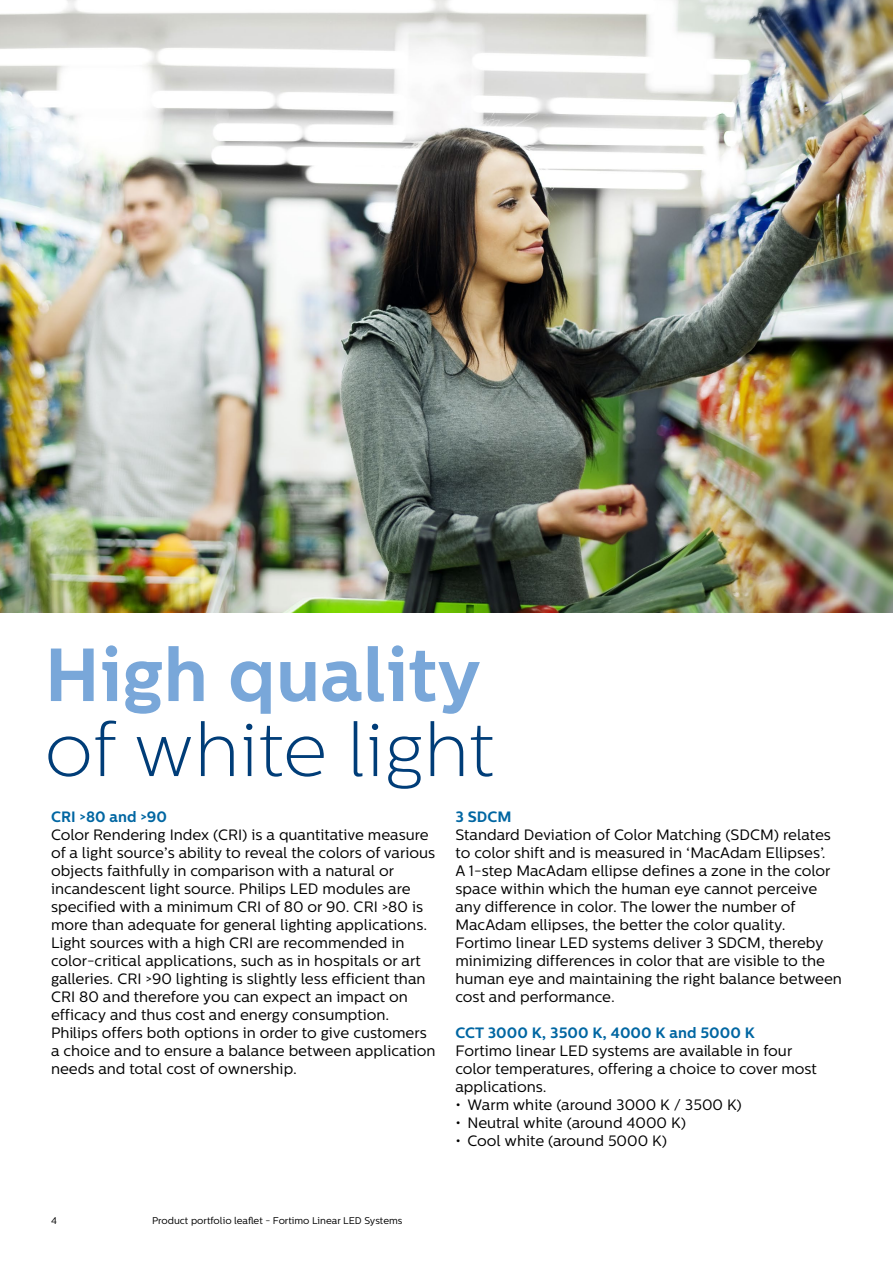
<style>
.page{position:relative;width:893px;height:1263px;background:#fff}
.page>*{position:absolute;margin:0;border:0;box-sizing:border-box;transform-origin:0 0}
.t1{font:200 75px "Centrale Sans";color:#003d78}
.t2{font:700 75px "Centrale Sans";color:#79a7d9}
.t3{font:15px/18px "Centrale Sans";color:#000}
.t4{font:700 15px "Centrale Sans";color:#0066a2}
.t5{font:9.75px "Centrale Sans";color:#000}
</style>
<div class="page">
<img style="left:0;top:0;width:893px;height:612px">
<h1 class="t2" style="left:45px;top:630px;width:438px">High quality</h1>
<h1 class="t1" style="left:45px;top:708px;width:451px">of white light</h1>
<p class="t4" style="left:51px;top:808px;width:118px">CRI &gt;80 and &gt;90</p>
<p class="t3" style="left:51px;top:826px;width:386px">Color Rendering Index (CRI) is a quantitative measure of a light source’s ability to reveal the colors of various objects faithfully in comparison with a natural or incandescent light source. Philips LED modules are specified with a minimum CRI of 80 or 90. CRI &gt;80 is more than adequate for general lighting applications.<br>Light sources with a high CRI are recommended in color-critical applications, such as in hospitals or art galleries. CRI &gt;90 lighting is slightly less efficient than CRI 80 and therefore you can expect an impact on efficacy and thus cost and energy consumption.<br>Philips offers both options in order to give customers a choice and to ensure a balance between application needs and total cost of ownership.</p>
<p class="t4" style="left:455px;top:808px;width:58px">3 SDCM</p>
<p class="t3" style="left:455px;top:826px;width:388px">Standard Deviation of Color Matching (SDCM) relates to color shift and is measured in ‘MacAdam Ellipses’.<br>A 1-step MacAdam ellipse defines a zone in the color space within which the human eye cannot perceive any difference in color. The lower the number of MacAdam ellipses, the better the color quality.<br>Fortimo linear LED systems deliver 3 SDCM, thereby minimizing differences in color that are visible to the human eye and maintaining the right balance between cost and performance.</p>
<p class="t4" style="left:455px;top:1024px;width:301px">CCT 3000 K, 3500 K, 4000 K and 5000 K</p>
<p class="t3" style="left:455px;top:1042px;width:363px">Fortimo linear LED systems are available in four color temperatures, offering a choice to cover most applications.</p>
<p class="t3" style="left:455px;top:1096px;width:288px">• Warm white (around 3000 K / 3500 K)</p>
<p class="t3" style="left:455px;top:1114px;width:232px">• Neutral white (around 4000 K)</p>
<p class="t3" style="left:455px;top:1132px;width:213px">• Cool white (around 5000 K)</p>
<p class="t5" style="left:51px;top:1215px;width:7px">4</p>
<p class="t5" style="left:152px;top:1215px;width:252px">Product portfolio leaflet - Fortimo Linear LED Systems</p>
</div>
